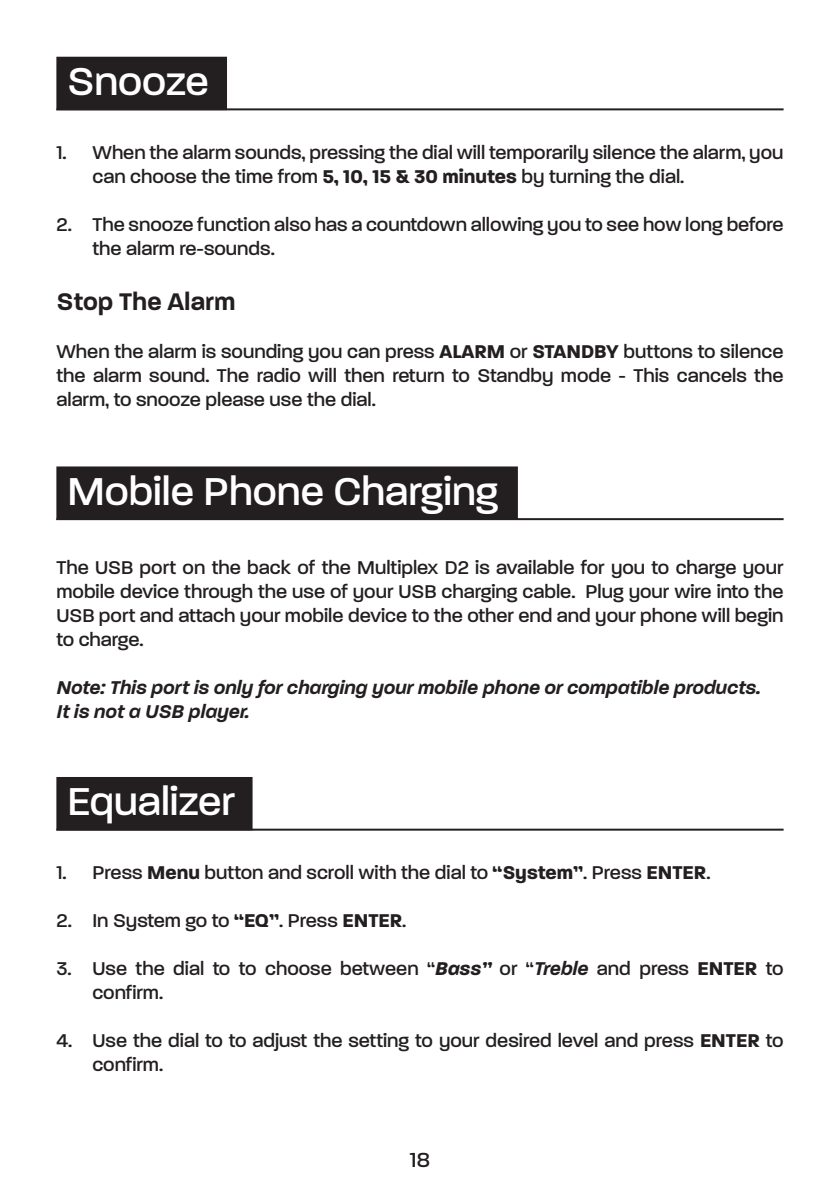
<style>
.page{position:relative;width:840px;height:1191px;background:#fff}
.page>*{position:absolute;margin:0;border:0;box-sizing:border-box;transform-origin:0 0}
.t1{font:500 42px "Paralucent";color:#fff}
.t2{font:600 26px "Paralucent";color:#231f20}
.t3{font:500 22px "Paralucent";color:#231f20}
.t4{font:500 20px/24px "Paralucent";color:#231f20}
.t5{font:italic 600 20px "Paralucent";color:#231f20}
.s1{font-weight:700}
.s2{font-weight:700;font-style:italic}
.s3{font-weight:600;font-style:italic}
</style>
<div class="page">
<div style="left:57px;top:58px;width:169px;height:51px;background:#231f20"></div>
<div style="left:56px;top:57px;width:171px;height:53px;border:2px solid #231f20"></div>
<hr style="left:56px;top:108px;width:727px;height:2px;background:#231f20">
<div style="left:57px;top:467px;width:459px;height:52px;background:#231f20"></div>
<div style="left:56px;top:466px;width:461px;height:54px;border:2px solid #231f20"></div>
<hr style="left:56px;top:518px;width:727px;height:2px;background:#231f20">
<div style="left:57px;top:778px;width:194px;height:51px;background:#231f20"></div>
<div style="left:56px;top:777px;width:196px;height:53px;border:2px solid #231f20"></div>
<hr style="left:56px;top:828px;width:727px;height:2px;background:#231f20">
<p class="t1" style="left:67px;top:57px;width:143px">Snooze</p>
<p class="t4" style="left:92px;top:141px;width:692px;text-indent:-36px">1. When the alarm sounds, pressing the dial will temporarily silence the alarm, you can choose the time from <span class="s1">5, 10, 15 &amp; 30 minutes</span> by turning the dial.</p>
<p class="t4" style="left:92px;top:213px;width:692px;text-indent:-36px">2. The snooze function also has a countdown allowing you to see how long before the alarm re-sounds.</p>
<p class="t2" style="left:56px;top:286px;width:180px">Stop The Alarm</p>
<p class="t4" style="left:56px;top:340px;width:728px;text-align:justify">When the alarm is sounding you can press <span class="s1">ALARM</span> or <span class="s1">STANDBY</span> buttons to silence the alarm sound. The radio will then return to Standby mode - This cancels the alarm, to snooze please use the dial.</p>
<p class="t1" style="left:67px;top:466px;width:432px">Mobile Phone Charging</p>
<p class="t4" style="left:56px;top:556px;width:728px;text-align:justify">The USB port on the back of the Multiplex D2 is available for you to charge your mobile device through the use of your USB charging cable. Plug your wire into the USB port and attach your mobile device to the other end and your phone will begin to charge.</p>
<p class="t5" style="left:56px;top:676px;width:705px">Note: This port is only for charging your mobile phone or compatible products.</p>
<p class="t5" style="left:56px;top:700px;width:194px">It is not a USB player.</p>
<p class="t1" style="left:67px;top:777px;width:169px">Equalizer</p>
<p class="t4" style="left:56px;top:861px;width:655px">1. Press <span class="s1">Menu</span> button and scroll with the dial to <span class="s1">“System”</span>. Press <span class="s1">ENTER</span>.</p>
<p class="t4" style="left:56px;top:909px;width:351px">2. In System go to <span class="s1">“EQ”</span>. Press <span class="s1">ENTER</span>.</p>
<p class="t4" style="left:92px;top:957px;width:692px;text-indent:-36px">3. Use the dial to to choose between “<span class="s2">Bass”</span> or “<span class="s3">Treble</span> and press <span class="s1">ENTER</span> to confirm.</p>
<p class="t4" style="left:92px;top:1029px;width:692px;text-indent:-36px">4. Use the dial to to adjust the setting to your desired level and press <span class="s1">ENTER</span> to confirm.</p>
<p class="t3" style="left:409px;top:1146px;width:22px">18</p>
</div>
